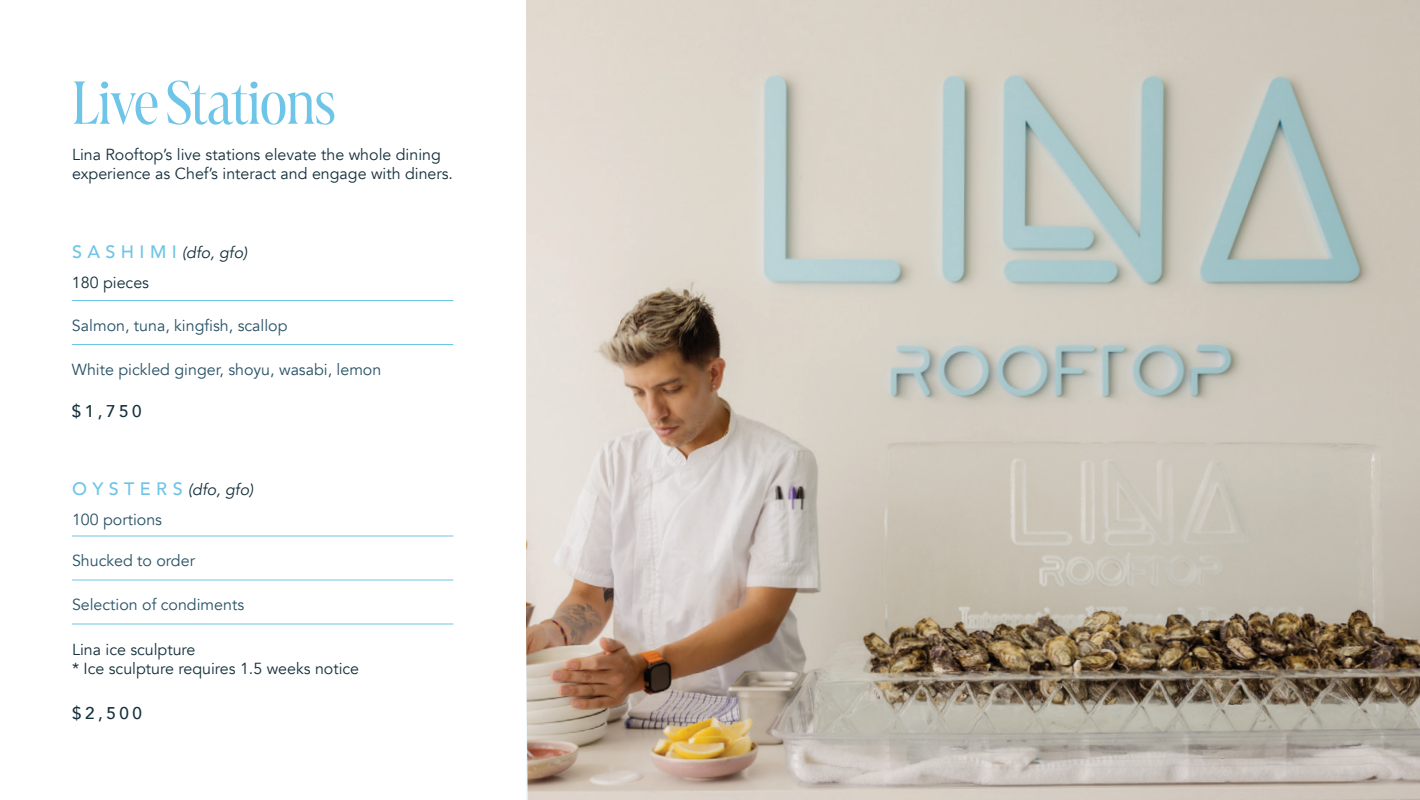
<style>
.page{position:relative;width:1420px;height:800px;background:#fff}
.page>*{position:absolute;margin:0;border:0;box-sizing:border-box;transform-origin:0 0}
.t1{font:300 64px "Marlide Display";letter-spacing:-.01em;color:#6ec5e7}
.t2{font:500 17px "Avenir";letter-spacing:.21em;color:#15303c}
.t3{font:16px/19.2px "Avenir";color:#15303c}
.t4{font:16px/29.4px "Avenir";color:#285266}
.t5{font:italic 16px/30.2px "Avenir";color:#15303c}
.s1{font-weight:500;font-style:normal;font-size:18px;color:#6ec5e7}
.s2{font-style:normal}
.s3{font-weight:500;font-size:18px;color:#6ec5e7}
.s4{font-style:italic;color:#15303c}
</style>
<div class="page">
<hr style="left:72px;top:300px;width:381px;height:1px;background:#6ec5e7">
<hr style="left:72px;top:344px;width:381px;height:1px;background:#6ec5e7">
<hr style="left:72px;top:536px;width:381px;height:1px;background:#6ec5e7">
<hr style="left:72px;top:580px;width:381px;height:1px;background:#6ec5e7">
<hr style="left:72px;top:624px;width:381px;height:1px;background:#6ec5e7">
<img style="left:526px;top:0;width:894px;height:800px">
<h1 class="t1" style="left:72px;top:56px;width:265px">Live Stations</h1>
<p class="t3" style="left:72px;top:145px;width:383px">Lina Rooftop’s live stations elevate the whole dining experience as Chef’s interact and engage with diners.</p>
<p class="t5" style="left:72px;top:238px;width:177px"><span class="s1">SASHIMI</span> (dfo, gfo)<br><span class="s2">180 pieces</span></p>
<p class="t4" style="left:72px;top:311px;width:217px">Salmon, tuna, kingfish, scallop</p>
<p class="t4" style="left:72px;top:355px;width:311px">White pickled ginger, shoyu, wasabi, lemon</p>
<p class="t2" style="left:72px;top:396px;width:71px">$1,750</p>
<p class="t4" style="left:72px;top:475px;width:183px"><span class="s3">OYSTERS</span> <span class="s4">(dfo, gfo)<br></span>100 portions</p>
<p class="t4" style="left:72px;top:546px;width:124px">Shucked to order</p>
<p class="t4" style="left:72px;top:590px;width:174px">Selection of condiments</p>
<p class="t3" style="left:72px;top:640px;width:289px">Lina ice sculpture<br>* Ice sculpture requires 1.5 weeks notice</p>
<p class="t2" style="left:72px;top:698px;width:71px">$2,500</p>
</div>
